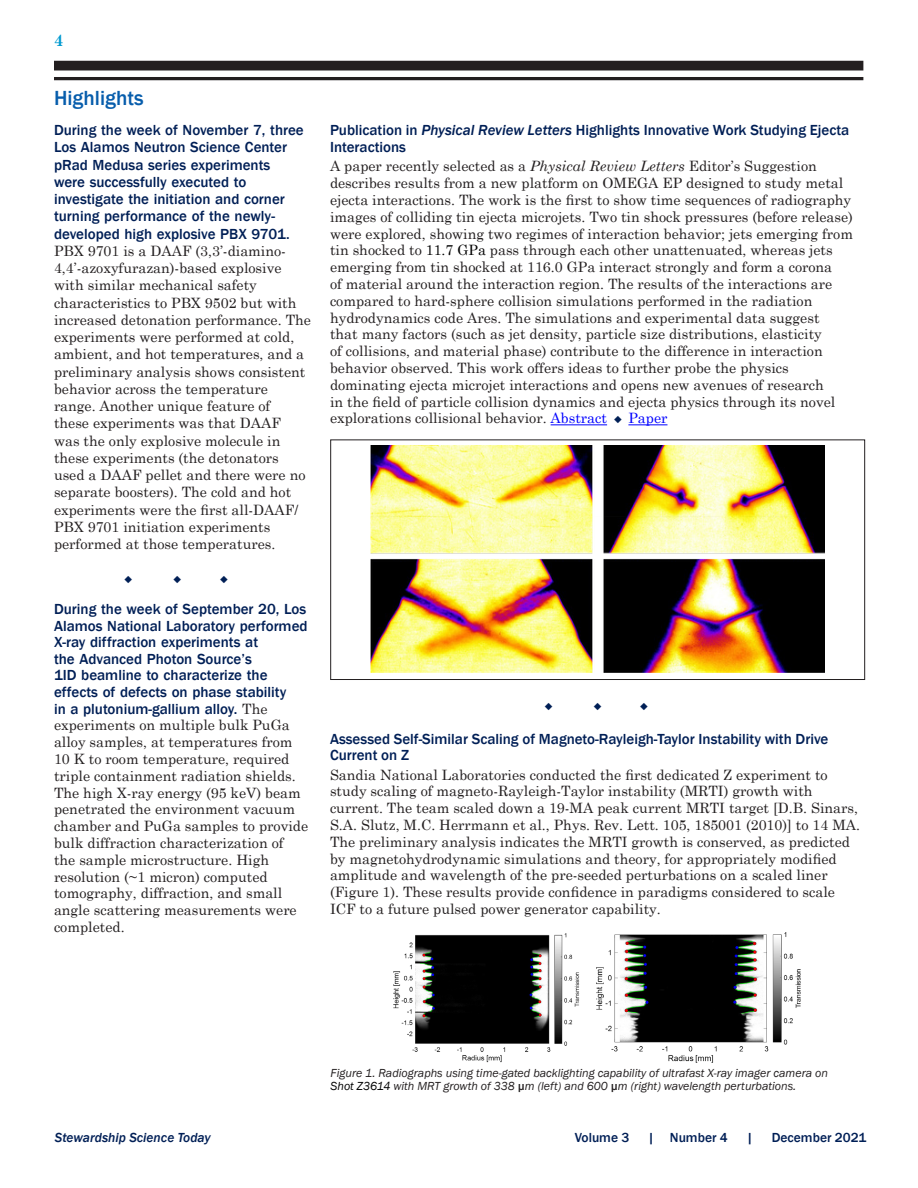
<style>
.page{position:relative;width:918px;height:1188px;background:#fff}
.page>*{position:absolute;margin:0;border:0;box-sizing:border-box;transform-origin:0 0}
.Subheading{font:500 21px "Franklin Gothic";color:#075dac}
.t1{font:700 16.5px "Century Schoolbook";color:#009ad0}
.Body_Text{font:500 15px/17.2px "Franklin Gothic";color:#001f56}
.Subheading_Text{font:500 15px/16.5px "Franklin Gothic";color:#001f56}
.Body_Text-2{font:14.25px/16.8px "Century Schoolbook";color:#231f20}
.Subheading_Text-2{font:14.25px/16.8px "Century Schoolbook";color:#231f20}
.Body_Text-3{font:14.25px "Century Schoolbook";color:#00f}
.t2{font:500 13.5px "Franklin Gothic";color:#001f56}
.t3{font:italic 500 13.5px "Franklin Gothic";color:#001f56}
.Captions{font:italic 12px/13.5px "Franklin Gothic";color:#231f20}
.s1{font-style:italic}
.s2{color:#000}
.s3{color:#00f}
.s4{font-family:"Century Schoolbook";font-weight:400;font-size:14.25px;color:#231f20}
.s5{font-weight:500;font-style:normal}
</style>
<div class="page">
<hr style="left:551px;top:424px;width:56px;height:1px;background:#00f">
<hr style="left:628px;top:424px;width:40px;height:1px;background:#00f">
<img style="left:371px;top:446px;width:453px;height:227px">
<div style="left:330px;top:440px;width:535px;height:240px;border:1px solid #231f20"></div>
<img style="left:393px;top:932px;width:408px;height:131px">
<div style="left:54px;top:61px;width:809px;height:9px;background:#231f20"></div>
<hr style="left:54px;top:77px;width:809px;height:3px;background:#231f20">
<p class="t1" style="left:54px;top:28px;width:11px">4</p>
<p class="Subheading" style="left:54px;top:85px;width:91px">Highlights</p>
<p class="Body_Text" style="left:54px;top:122px;width:251px">During the week of November 7, three Los Alamos Neutron Science Center pRad Medusa series experiments were successfully executed to investigate the initiation and corner turning performance of the newly&shy;developed high explosive PBX 9701.</p>
<p class="Body_Text-2" style="left:54px;top:241px;width:259px;line-height:17.2px">PBX 9701 is a DAAF (3,3’-diamino-4,4’-azoxyfurazan)-based explosive with similar mechanical safety characteristics to PBX 9502 but with increased detonation performance. The experiments were performed at cold, ambient, and hot temperatures, and a preliminary analysis shows consistent behavior across the temperature range. Another unique feature of<br>these experiments was that DAAF<br>was the only explosive molecule in these experiments (the detonators used a DAAF pellet and there were no separate boosters). The cold and hot experiments were the first all-DAAF/ PBX 9701 initiation experiments performed at those temperatures.</p>
<p class="Body_Text" style="left:330px;top:122px;width:521px;line-height:16.8px">Publication in <span class="s1">Physical Review Letters</span> Highlights Innovative Work Studying Ejecta<br>Interactions</p>
<p class="Body_Text-2" style="left:330px;top:157px;width:525px">A paper recently selected as a <span class="s1">Physical Review Letters</span> Editor’s Suggestion describes results from a new platform on OMEGA EP designed to study metal ejecta interactions. The work is the first to show time sequences of radiography images of colliding tin ejecta microjets. Two tin shock pressures (before release) were explored, showing two regimes of interaction behavior; jets emerging from tin shocked to <span class="s2">11.7 GPa</span> pass through each other unattenuated, whereas jets emerging from tin shocked at 116.0 GPa interact strongly and form a corona<br>of material around the interaction region. The results of the interactions are compared to hard-sphere collision simulations performed in the radiation hydrodynamics code Ares. The simulations and experimental data suggest<br>that many factors (such as jet density, particle size distributions, elasticity<br>of collisions, and material phase) contribute to the difference in interaction behavior observed. This work offers ideas to further probe the physics dominating ejecta microjet interactions and opens new avenues of research<br>in the field of particle collision dynamics and ejecta physics through its novel explorations collisional behavior. <span class="s3">Abstract</span></p>
<p class="Body_Text-3" style="left:628px;top:406px;width:41px">Paper</p>
<p class="Subheading_Text" style="left:54px;top:601px;width:255px">During the week of September 20, Los Alamos National Laboratory performed X-ray diffraction experiments at<br>the Advanced Photon Source’s<br>1ID beamline to characterize the effects of defects on phase stability<br>in a plutonium-gallium alloy. <span class="s4">The</span></p>
<p class="Subheading_Text-2" style="left:54px;top:716px;width:256px">experiments on multiple bulk PuGa alloy samples, at temperatures from 10 K to room temperature, required triple containment radiation shields.<br>The high X-ray energy (95 keV) beam penetrated the environment vacuum chamber and PuGa samples to provide bulk diffraction characterization of the sample microstructure. High resolution (~1 micron) computed tomography, diffraction, and small angle scattering measurements were completed.</p>
<p class="Subheading_Text" style="left:330px;top:730px;width:500px">Assessed Self-Similar Scaling of Magneto-Rayleigh-Taylor Instability with Drive<br>Current on Z</p>
<p class="Body_Text-2" style="left:330px;top:765px;width:532px">Sandia National Laboratories conducted the first dedicated Z experiment to study scaling of magneto-Rayleigh-Taylor instability (MRTI) growth with current. The team scaled down a 19-MA peak current MRTI target [D.B. Sinars, S.A. Slutz, M.C. Herrmann et al., Phys. Rev. Lett. 105, 185001 (2010)] to 14 MA.<br>The preliminary analysis indicates the MRTI growth is conserved, as predicted by magnetohydrodynamic simulations and theory, for appropriately modified amplitude and wavelength of the pre-seeded perturbations on a scaled liner (Figure 1). These results provide confidence in paradigms considered to scale ICF to a future pulsed power generator capability.</p>
<p class="Captions" style="left:331px;top:1066px;width:499px">Figure 1. Radiographs using time-gated backlighting capability of ultrafast X-ray imager camera on<br><span class="s2">Shot Z3614</span> with MRT growth of 338 <span class="s5">µ</span>m (left) and 600 <span class="s5">µ</span>m (right) wavelength perturbations.</p>
<p class="t3" style="left:55px;top:1129px;width:157px">Stewardship Science Today</p>
<p class="t2" style="left:575px;top:1129px;width:56px">Volume 3</p>
<p class="t2" style="left:648px;top:1129px;width:81px">| Number 4</p>
<p class="t2" style="left:746px;top:1129px;width:8px">|</p>
<p class="t2" style="left:772px;top:1129px;width:96px">December 2021</p>
</div>
